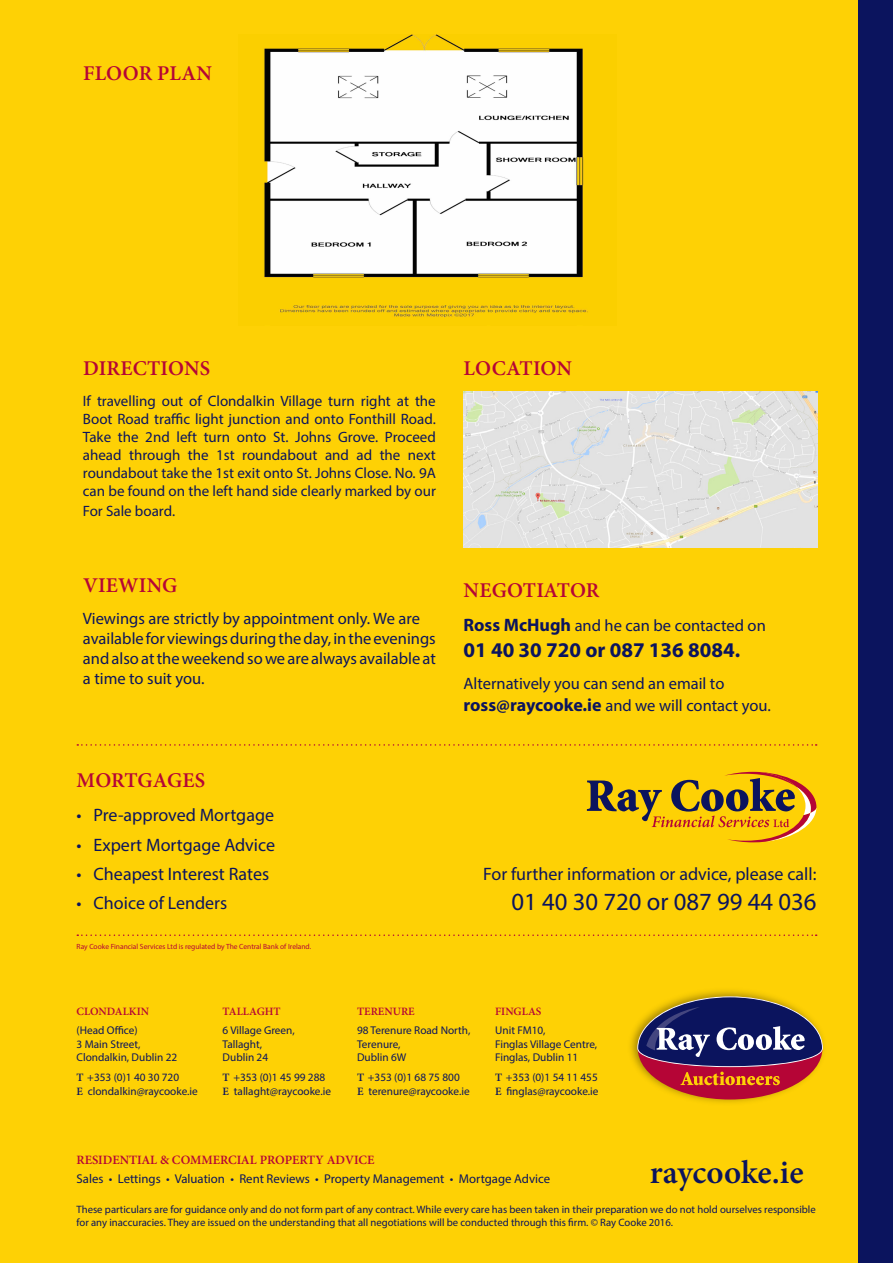
<style>
.page{position:relative;width:893px;height:1263px;background:#fed105}
.page>*{position:absolute;margin:0;border:0;box-sizing:border-box;transform-origin:0 0}
.t1{font:600 33px "Minion Pro";color:#0b145e}
.t2{font:24.75px "Myriad Pro";color:#0b145e}
.RC_Body_Head{font:600 21px "Minion Pro";letter-spacing:.01em;color:#b50536}
.RC_Body{font:700 21px "Myriad Pro";color:#0b145e}
.RC_Bullets{font:18px "Myriad Pro";color:#0b145e}
.RC_Body-2{font:16.5px/19.8px "Myriad Pro";color:#0b145e}
.RC_Body-3{font:15px/18px "Myriad Pro";color:#0b145e;text-align:justify}
.t3{font:12.75px "Myriad Pro";color:#0b145e}
.t4{font:600 12.75px "Minion Pro";color:#b50536}
.t5{font:11.25px/13.5px "Myriad Pro";color:#0b145e}
.t6{font:600 11.25px "Minion Pro";color:#b50536}
.t7{font:10.65px/12.9px "Myriad Pro";color:#0b145e}
.t8{font:7.5px "Myriad Pro";color:#b50536}
.s1{font-weight:700;font-size:18px}
.s2{font-family:"Minion Pro";font-weight:600}
</style>
<div class="page">
<img style="left:630px;top:990px;width:194px;height:113px">
<div style="left:638px;top:997px;width:184px;height:102px;background:#b50536;border-radius:50%"></div>
<svg style="left:637px;top:996px;width:186px;height:89px"></svg>
<svg style="left:587px;top:772px;width:229px;height:70px"></svg>
<svg style="left:77px;top:744px;width:740px;height:2px"></svg>
<svg style="left:77px;top:934px;width:740px;height:2px"></svg>
<img style="left:463px;top:391px;width:354px;height:157px">
<img style="left:264px;top:34px;width:324px;height:284px">
<div style="left:859px;top:0;width:34px;height:1263px;background:#0b145e"></div>
<p class="RC_Body_Head" style="left:83px;top:59px;width:131px">FLOOR PLAN</p>
<p class="RC_Body_Head" style="left:83px;top:354px;width:129px">DIRECTIONS</p>
<p class="RC_Body-3" style="left:83px;top:391px;width:354px">If travelling out of Clondalkin Village turn right at the Boot Road traffic light junction and onto Fonthill Road.<br>Take the 2nd left turn onto St. Johns Grove. Proceed ahead through the 1st roundabout and ad the next roundabout take the 1st exit onto St. Johns Close. No. 9A can be found on the left hand side clearly marked by our</p>
<p class="RC_Body-3" style="left:83px;top:501px;width:94px">For Sale board.</p>
<p class="RC_Body_Head" style="left:83px;top:570px;width:96px">VIEWING</p>
<p class="RC_Body-2" style="left:83px;top:608px;width:354px">Viewings are strictly by appointment only. We are available for viewings during the day, in the evenings and also at the weekend so we are always available at a time to suit you.</p>
<p class="RC_Body_Head" style="left:77px;top:766px;width:130px">MORTGAGES</p>
<p class="RC_Bullets" style="left:77px;top:804px;width:199px">• Pre-approved Mortgage</p>
<p class="RC_Bullets" style="left:77px;top:833px;width:200px">• Expert Mortgage Advice</p>
<p class="RC_Bullets" style="left:77px;top:863px;width:194px">• Cheapest Interest Rates</p>
<p class="RC_Bullets" style="left:77px;top:892px;width:152px">• Choice of Lenders</p>
<p class="t8" style="left:77px;top:941px;width:236px">Ray Cooke Financial Services Ltd is regulated by The Central Bank of Ireland.</p>
<p class="RC_Body_Head" style="left:464px;top:354px;width:110px">LOCATION</p>
<p class="RC_Body_Head" style="left:464px;top:576px;width:137px">NEGOTIATOR</p>
<p class="RC_Body-2" style="left:463px;top:616px;width:304px"><span class="s1">Ross McHugh</span> and he can be contacted on</p>
<p class="RC_Body" style="left:463px;top:636px;width:278px">01 40 30 720 or 087 136 8084.</p>
<p class="RC_Body-2" style="left:463px;top:672px;width:309px;line-height:21.6px">Alternatively you can send an email to <span class="s1">ross@raycooke.ie</span> and we will contact you.</p>
<p class="RC_Bullets" style="left:483px;top:863px;width:335px">For further information or advice, please call:</p>
<p class="t2" style="left:511px;top:886px;width:306px">01 40 30 720 or 087 99 44 036</p>
<p class="t6" style="left:77px;top:1003px;width:74px">CLONDALKIN</p>
<p class="t5" style="left:77px;top:1024px;width:102px">(Head Office)<br>3 Main Street,<br>Clondalkin, Dublin 22</p>
<p class="t5" style="left:77px;top:1070px;width:123px"><span class="s2">T</span> +353 (0)1 40 30 720<br><span class="s2">E</span> clondalkin@raycooke.ie</p>
<p class="t6" style="left:223px;top:1003px;width:60px">TALLAGHT</p>
<p class="t5" style="left:223px;top:1024px;width:74px">6 Village Green,<br>Tallaght,<br>Dublin 24</p>
<p class="t5" style="left:223px;top:1070px;width:110px"><span class="s2">T</span> +353 (0)1 45 99 288<br><span class="s2">E</span> tallaght@raycooke.ie</p>
<p class="t6" style="left:357px;top:1003px;width:59px">TERENURE</p>
<p class="t5" style="left:357px;top:1024px;width:115px">98 Terenure Road North,<br>Terenure,<br>Dublin 6W</p>
<p class="t5" style="left:357px;top:1070px;width:114px"><span class="s2">T</span> +353 (0)1 68 75 800<br><span class="s2">E</span> terenure@raycooke.ie</p>
<p class="t6" style="left:495px;top:1003px;width:48px">FINGLAS</p>
<p class="t5" style="left:495px;top:1024px;width:103px">Unit FM10,<br>Finglas Village Centre,<br>Finglas, Dublin 11</p>
<p class="t5" style="left:495px;top:1070px;width:105px"><span class="s2">T</span> +353 (0)1 54 11 455<br><span class="s2">E</span> finglas@raycooke.ie</p>
<p class="t4" style="left:77px;top:1151px;width:299px">RESIDENTIAL &amp; COMMERCIAL PROPERTY ADVICE</p>
<p class="t3" style="left:77px;top:1171px;width:475px">Sales • Lettings • Valuation • Rent Reviews • Property Management • Mortgage Advice</p>
<p class="t7" style="left:77px;top:1203px;width:741px">These particulars are for guidance only and do not form part of any contract. While every care has been taken in their preparation we do not hold ourselves responsible for any inaccuracies. They are issued on the understanding that all negotiations will be conducted through this firm. © Ray Cooke 2016.</p>
<h1 class="t1" style="left:650px;top:1150px;width:155px">raycooke.ie</h1>
</div>
